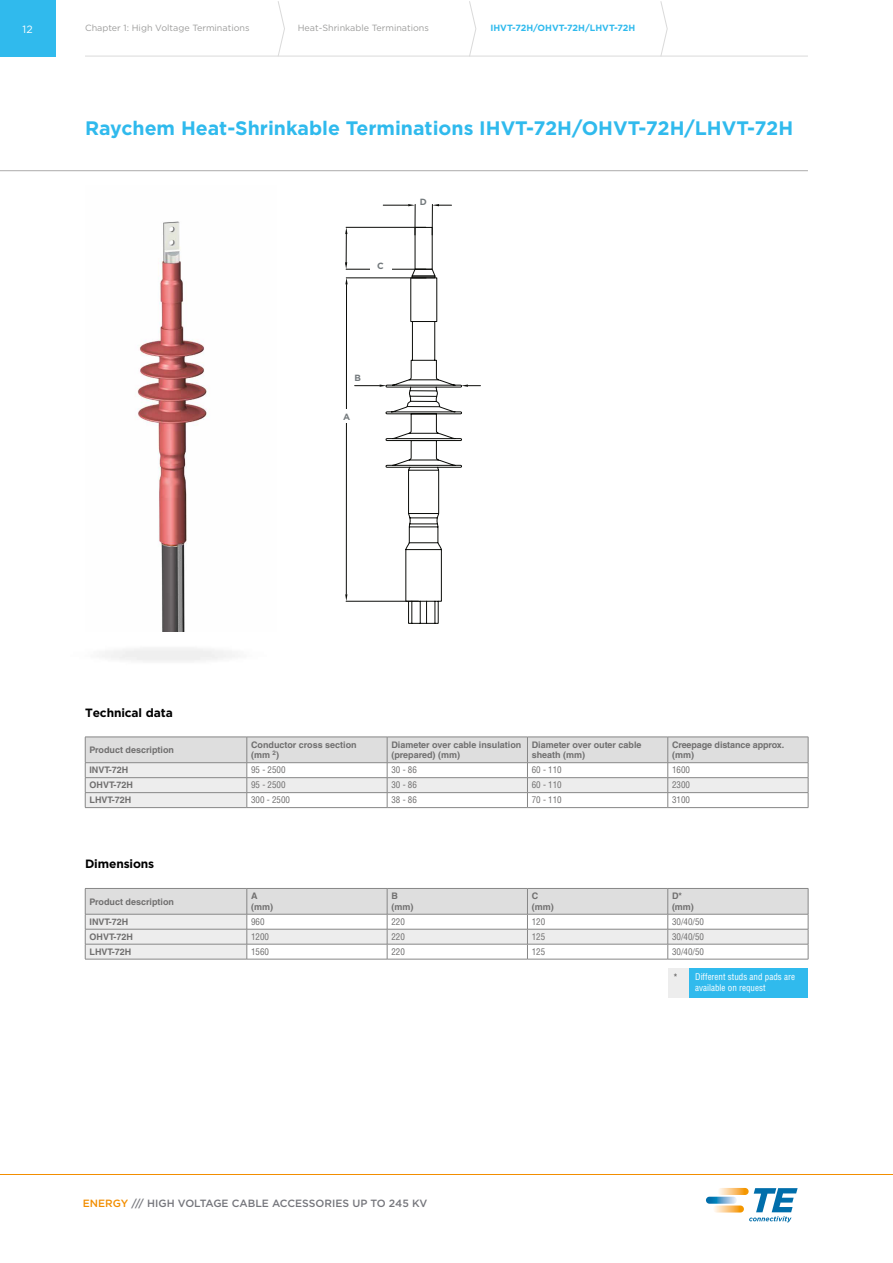
<style>
.page{position:relative;width:893px;height:1263px;background:#fff}
.page>*{position:absolute;margin:0;border:0;box-sizing:border-box;transform-origin:0 0}
.t1{font:700 19.5px "Gotham";color:#30baed}
.t2{font:700 12px "Gotham";letter-spacing:-.01em;color:#000}
.t3{font:500 10.5px "Gotham";color:#75767c}
.t4{font:10.5px "Gotham";color:#fff}
.t5{font:700 9px/10.8px "Helvetica LT Std";color:#706f6f}
.t6{font:condensed 9px "Helvetica LT Std";color:#706f6f}
.t7{font:9px "Gotham";color:#9d9d9c}
.t8{font:condensed 9px/10.8px "Helvetica LT Std";color:#fff}
.t9{font:700 9px "Gotham";color:#30baed}
.t10{font:700 9px "Gotham";color:#73797c}
.s1{color:#f28e00}
.s2{font-weight:700;font-stretch:normal;color:#706f6f}
</style>
<div class="page">
<div style="left:0;top:1px;width:55px;height:55px;background:#30baed"></div>
<hr style="left:85px;top:56px;width:723px;height:1px;background:#dadada">
<svg style="left:277px;top:1px;width:8px;height:56px"></svg>
<svg style="left:469px;top:1px;width:8px;height:56px"></svg>
<svg style="left:660px;top:1px;width:8px;height:56px"></svg>
<svg style="left:718px;top:1188px;width:31px;height:7px"></svg>
<svg style="left:713px;top:1205px;width:31px;height:7px"></svg>
<svg style="left:706px;top:1197px;width:31px;height:7px"></svg>
<svg style="left:749px;top:1188px;width:49px;height:34px"></svg>
<svg style="left:345px;top:204px;width:136px;height:420px"></svg>
<div style="left:371px;top:262px;width:21px;height:13px;background:#fff"></div>
<div style="left:335px;top:410px;width:21px;height:13px;background:#fff"></div>
<hr style="left:0;top:170px;width:808px;height:1px;background:#acabab">
<svg style="left:85px;top:737px;width:724px;height:71px"></svg>
<hr style="left:85px;top:807px;width:162px;height:1px;background:#878787">
<hr style="left:247px;top:807px;width:140px;height:1px;background:#878787">
<hr style="left:387px;top:807px;width:140px;height:1px;background:#878787">
<hr style="left:527px;top:807px;width:141px;height:1px;background:#878787">
<hr style="left:668px;top:807px;width:140px;height:1px;background:#878787">
<svg style="left:85px;top:888px;width:724px;height:71px"></svg>
<hr style="left:85px;top:959px;width:162px;height:1px;background:#878787">
<hr style="left:247px;top:959px;width:140px;height:1px;background:#878787">
<hr style="left:387px;top:959px;width:140px;height:1px;background:#878787">
<hr style="left:527px;top:959px;width:141px;height:1px;background:#878787">
<hr style="left:668px;top:959px;width:140px;height:1px;background:#878787">
<div style="left:668px;top:968px;width:21px;height:29px;background:#ededed"></div>
<div style="left:689px;top:968px;width:119px;height:29px;background:#30baed"></div>
<img style="left:102px;top:631px;width:133px;height:30px">
<img style="left:137px;top:221px;width:71px;height:410px">
<p class="t4" style="left:23px;top:22px;width:12px">12</p>
<p class="t7" style="left:85px;top:22px;width:166px">Chapter 1: High Voltage Terminations</p>
<p class="t7" style="left:298px;top:22px;width:133px">Heat-Shrinkable Terminations</p>
<p class="t9" style="left:490px;top:22px;width:146px">IHVT-72H/OHVT-72H/LHVT-72H</p>
<h1 class="t1" style="left:85px;top:115px;width:710px">Raychem Heat-Shrinkable Terminations IHVT-72H/OHVT-72H/LHVT-72H</h1>
<p class="t10" style="left:377px;top:260px;width:8px">C</p>
<p class="t10" style="left:420px;top:196px;width:9px">D</p>
<p class="t10" style="left:355px;top:372px;width:8px">B</p>
<p class="t10" style="left:343px;top:410px;width:9px">A</p>
<h2 class="t2" style="left:85px;top:704px;width:89px">Technical data</h2>
<p class="t5" style="left:89px;top:744px;width:86px">Product description</p>
<p class="t5" style="left:251px;top:739px;width:107px">Conductor cross section (mm <sup>2</sup>)</p>
<p class="t5" style="left:391px;top:739px;width:131px">Diameter over cable insulation (prepared) (mm)</p>
<p class="t5" style="left:532px;top:739px;width:111px">Diameter over outer cable sheath (mm)</p>
<p class="t5" style="left:672px;top:739px;width:114px">Creepage distance approx. (mm)</p>
<p class="t5" style="left:89px;top:765px;width:40px">INVT-72H</p>
<p class="t6" style="left:251px;top:764px;width:36px">95 - 2500</p>
<p class="t6" style="left:391px;top:764px;width:27px">30 - 86</p>
<p class="t6" style="left:532px;top:764px;width:31px">60 - 110</p>
<p class="t6" style="left:672px;top:764px;width:19px">1600</p>
<p class="t5" style="left:90px;top:780px;width:45px">OHVT-72H</p>
<p class="t6" style="left:251px;top:779px;width:36px">95 - 2500</p>
<p class="t6" style="left:391px;top:779px;width:27px">30 - 86</p>
<p class="t6" style="left:532px;top:779px;width:31px">60 - 110</p>
<p class="t6" style="left:672px;top:779px;width:19px">2300</p>
<p class="t5" style="left:90px;top:795px;width:43px">LHVT-72H</p>
<p class="t6" style="left:251px;top:794px;width:40px">300 - 2500</p>
<p class="t6" style="left:391px;top:794px;width:27px">38 - 86</p>
<p class="t6" style="left:532px;top:794px;width:31px">70 - 110</p>
<p class="t6" style="left:672px;top:794px;width:19px">3100</p>
<h2 class="t2" style="left:85px;top:856px;width:71px">Dimensions</h2>
<p class="t5" style="left:89px;top:896px;width:86px">Product description</p>
<p class="t5" style="left:251px;top:890px;width:23px">A (mm)</p>
<p class="t5" style="left:391px;top:890px;width:23px">B (mm)</p>
<p class="t5" style="left:532px;top:890px;width:23px">C (mm)</p>
<p class="t5" style="left:672px;top:890px;width:23px">D* (mm)</p>
<p class="t5" style="left:89px;top:916px;width:40px">INVT-72H</p>
<p class="t6" style="left:251px;top:916px;width:15px">960</p>
<p class="t6" style="left:391px;top:916px;width:15px">220</p>
<p class="t6" style="left:532px;top:916px;width:15px">120</p>
<p class="t6" style="left:672px;top:916px;width:34px">30/40/50</p>
<p class="t5" style="left:90px;top:931px;width:45px">OHVT-72H</p>
<p class="t6" style="left:251px;top:931px;width:19px">1200</p>
<p class="t6" style="left:391px;top:931px;width:15px">220</p>
<p class="t6" style="left:532px;top:931px;width:15px">125</p>
<p class="t6" style="left:672px;top:931px;width:34px">30/40/50</p>
<p class="t5" style="left:90px;top:946px;width:43px">LHVT-72H</p>
<p class="t6" style="left:251px;top:946px;width:19px">1560</p>
<p class="t6" style="left:391px;top:946px;width:15px">220</p>
<p class="t6" style="left:532px;top:946px;width:15px">125</p>
<p class="t6" style="left:672px;top:946px;width:34px">30/40/50</p>
<p class="t3" style="left:83px;top:1196px;width:346px"><span class="s1">ENERGY</span> /// HIGH VOLTAGE CABLE ACCESSORIES UP TO 245 KV</p>
<p class="t8" style="left:695px;top:972px;width:101px;text-indent:-21px"><span class="s2">*</span> Different studs and pads are available on request</p>
</div>
